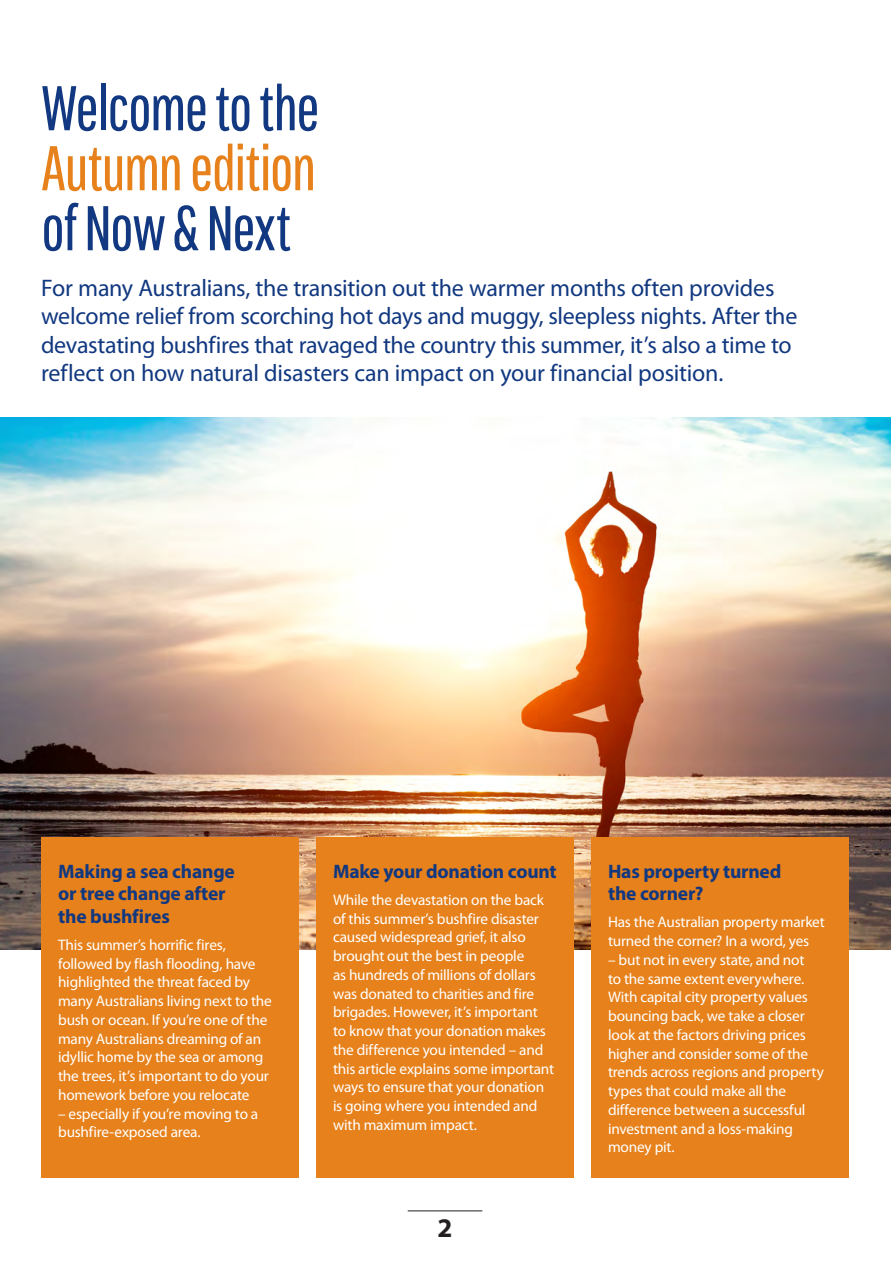
<style>
.page{position:relative;width:891px;height:1261px;background:#fff}
.page>*{position:absolute;margin:0;border:0;box-sizing:border-box;transform-origin:0 0}
.t1{font:63px "Pathway Gothic One";letter-spacing:-.035em;color:#113880}
.t2{font:63px "Pathway Gothic One";letter-spacing:-.03em;color:#e6811b}
.t3{font:700 27px "Myriad Pro";color:#231f20}
.t4{font:24px/28.5px "Myriad Pro";letter-spacing:-.01em;color:#113880}
.t5{font:700 19.5px/22.5px "Myriad Pro";letter-spacing:-.01em;color:#113880}
.t6{font:15.3px/18.8px "Myriad Pro";letter-spacing:-.015em;color:#fff}
</style>
<div class="page">
<hr style="left:408px;top:1210px;width:74px;height:1px;background:#231f20">
<img style="left:0;top:417px;width:891px;height:532px">
<div style="left:41px;top:837px;width:258px;height:341px;background:#e6811b"></div>
<div style="left:316px;top:837px;width:258px;height:341px;background:#e6811b"></div>
<div style="left:591px;top:837px;width:258px;height:341px;background:#e6811b"></div>
<h1 class="t1" style="left:41px;top:70px;width:280px">Welcome to the</h1>
<h1 class="t2" style="left:41px;top:130px;width:277px">Autumn edition</h1>
<h1 class="t1" style="left:41px;top:190px;width:251px">of Now &amp; Next</h1>
<p class="t4" style="left:41px;top:273px;width:758px">For many Australians, the transition out the warmer months often provides welcome relief from scorching hot days and muggy, sleepless nights. After the devastating bushfires that ravaged the country this summer, it’s also a time to reflect on how natural disasters can impact on your financial position.</p>
<p class="t5" style="left:58px;top:859px;width:178px">Making a sea change or tree change after the bushfires</p>
<p class="t6" style="left:58px;top:935px;width:215px">This summer’s horrific fires, followed by flash flooding, have highlighted the threat faced by many Australians living next to the bush or ocean. If you’re one of the many Australians dreaming of an idyllic home by the sea or among the trees, it’s important to do your homework before you relocate</p>
<p class="t6" style="left:58px;top:1104px;width:202px">– especially if you’re moving to a bushfire-exposed area.</p>
<p class="t5" style="left:333px;top:859px;width:225px">Make your donation count</p>
<p class="t6" style="left:333px;top:890px;width:223px">While the devastation on the back of this summer’s bushfire disaster caused widespread grief, it also brought out the best in people<br>as hundreds of millions of dollars was donated to charities and fire brigades. However, it’s important to know that your donation makes the difference you intended – and this article explains some important ways to ensure that your donation is going where you intended and with maximum impact.</p>
<h2 class="t3" style="left:438px;top:1209px;width:16px">2</h2>
<p class="t5" style="left:608px;top:859px;width:175px">Has property turned the corner?</p>
<p class="t6" style="left:608px;top:912px;width:218px">Has the Australian property market turned the corner? In a word, yes</p>
<p class="t6" style="left:608px;top:950px;width:217px">– but not in every state, and not<br>to the same extent everywhere.<br>With capital city property values bouncing back, we take a closer look at the factors driving prices higher and consider some of the trends across regions and property types that could make all the difference between a successful investment and a loss-making money pit.</p>
</div>
